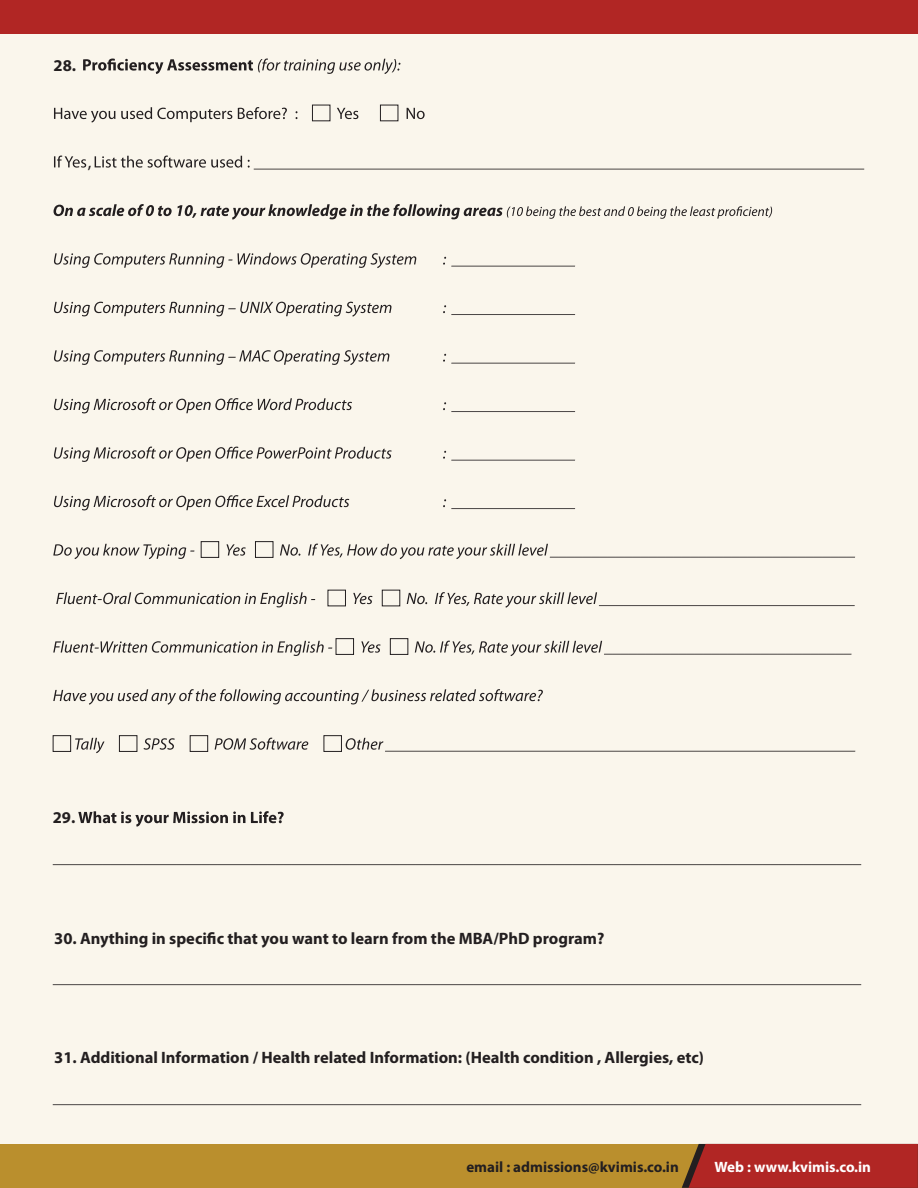
<style>
.page{position:relative;width:918px;height:1188px;background:#fff}
.page>*{position:absolute;margin:0;border:0;box-sizing:border-box;transform-origin:0 0}
.t1{font:18px "Myriad Pro";color:#231f20}
.t2{font:700 16.5px "Myriad Pro";color:#231f20}
.t3{font:700 15px "Myriad Pro";color:#231f20}
.t4{font:700 15px "Myriad Pro";color:#fff}
</style>
<div class="page">
<div style="left:0;top:0;width:918px;height:1187px;background:#faf6ec"></div>
<svg style="left:53px;top:1104px;width:808px;height:1px"></svg>
<svg style="left:53px;top:984px;width:808px;height:1px"></svg>
<svg style="left:53px;top:864px;width:808px;height:1px"></svg>
<svg style="left:78px;top:811px;width:206px;height:16px"></svg>
<svg style="left:75px;top:738px;width:780px;height:15px"></svg>
<svg style="left:53px;top:689px;width:490px;height:16px"></svg>
<svg style="left:53px;top:641px;width:799px;height:15px"></svg>
<svg style="left:56px;top:592px;width:799px;height:16px"></svg>
<svg style="left:53px;top:544px;width:802px;height:15px"></svg>
<svg style="left:54px;top:495px;width:521px;height:15px"></svg>
<svg style="left:54px;top:447px;width:521px;height:15px"></svg>
<svg style="left:54px;top:398px;width:521px;height:15px"></svg>
<svg style="left:54px;top:350px;width:521px;height:15px"></svg>
<svg style="left:54px;top:302px;width:521px;height:15px"></svg>
<svg style="left:54px;top:253px;width:521px;height:15px"></svg>
<svg style="left:54px;top:204px;width:718px;height:16px"></svg>
<svg style="left:54px;top:156px;width:810px;height:14px"></svg>
<svg style="left:54px;top:107px;width:371px;height:16px"></svg>
<svg style="left:83px;top:59px;width:317px;height:15px"></svg>
<div style="left:201px;top:541px;width:18px;height:17px;border:1px solid #231f20"></div>
<div style="left:255px;top:541px;width:18px;height:17px;border:1px solid #231f20"></div>
<div style="left:336px;top:638px;width:18px;height:17px;border:1px solid #231f20"></div>
<div style="left:390px;top:638px;width:18px;height:17px;border:1px solid #231f20"></div>
<div style="left:53px;top:735px;width:18px;height:17px;border:1px solid #231f20"></div>
<div style="left:119px;top:735px;width:18px;height:17px;border:1px solid #231f20"></div>
<div style="left:190px;top:735px;width:18px;height:17px;border:1px solid #231f20"></div>
<div style="left:324px;top:735px;width:18px;height:17px;border:1px solid #231f20"></div>
<div style="left:0;top:0;width:918px;height:33px;background:#b12624"></div>
<div style="left:0;top:1144px;width:918px;height:44px;background:#ba8f2d"></div>
<svg style="left:682px;top:1144px;width:236px;height:44px;background:#ac2924"></svg>
<p class="t2" style="left:54px;top:56px;width:24px">28.</p>
<p class="t1" style="left:88px;top:151px;width:5px">,</p>
<p class="t2" style="left:53px;top:808px;width:24px">29.</p>
<p class="t2" style="left:54px;top:929px;width:552px">30. Anything in specific that you want to learn from the MBA/PhD program?</p>
<p class="t2" style="left:54px;top:1048px;width:651px">31. Additional Information / Health related Information: (Health condition , Allergies, etc)</p>
<p class="t3" style="left:466px;top:1158px;width:214px">email : admissions@kvimis.co.in</p>
<p class="t4" style="left:715px;top:1158px;width:158px">Web : www.kvimis.co.in</p>
</div>
